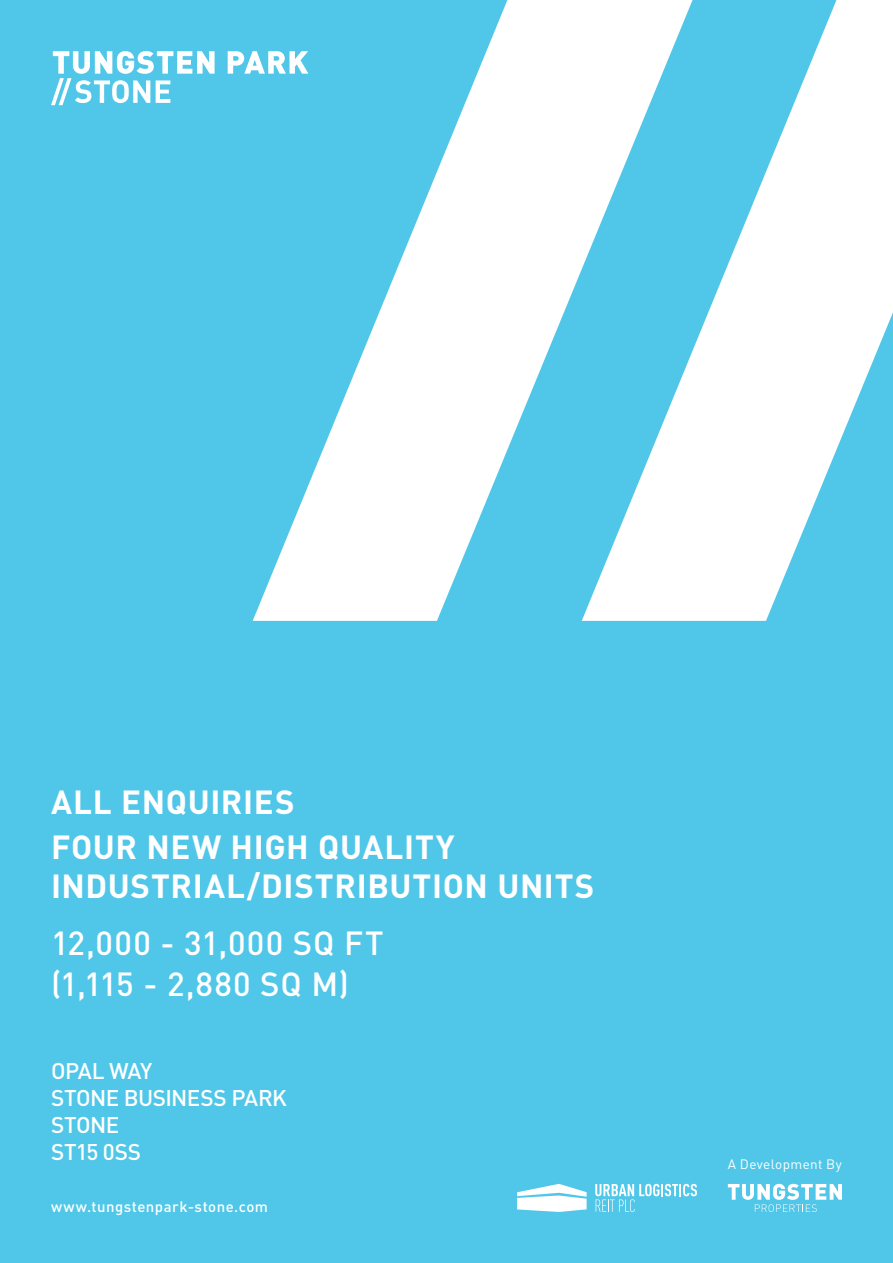
<style>
.page{position:relative;width:893px;height:1263px;background:#50c7e8}
.page>*{position:absolute;margin:0;border:0;box-sizing:border-box;transform-origin:0 0}
.t1{font:700 33px/44.5px "DIN Pro";letter-spacing:.02em;color:#fff}
.t2{font:500 33px/40.2px "DIN Pro";letter-spacing:.035em;color:#fff}
.t3{font:500 22.5px/27px "DIN Pro";letter-spacing:-.025em;color:#fff}
.t4{font:500 15px "DIN Pro";letter-spacing:.03em;color:#fff}
.t5{font:13.5px "DIN Pro";letter-spacing:.03em;color:#fff}
</style>
<div class="page">
<svg style="left:728px;top:1184px;width:114px;height:28px"></svg>
<svg style="left:253px;top:0;width:640px;height:621px;fill:#fff"></svg>
<svg style="left:228px;top:51px;width:80px;height:23px"></svg>
<svg style="left:51px;top:51px;width:164px;height:54px"></svg>
<svg style="left:517px;top:1184px;width:70px;height:28px"></svg>
<svg style="left:595px;top:1184px;width:102px;height:28px"></svg>
<p class="t1" style="left:51px;top:778px;width:405px">ALL ENQUIRIES<br>FOUR NEW HIGH QUALITY</p>
<p class="t1" style="left:51px;top:862px;width:545px">INDUSTRIAL/DISTRIBUTION UNITS</p>
<p class="t2" style="left:51px;top:922px;width:334px">12,000 - 31,000 SQ FT (1,115 - 2,880 SQ M)</p>
<p class="t3" style="left:51px;top:1056px;width:238px">OPAL WAY<br>STONE BUSINESS PARK<br>STONE<br>ST15 0SS</p>
<p class="t4" style="left:51px;top:1196px;width:219px">www.tungstenpark-stone.com</p>
<p class="t5" style="left:728px;top:1154px;width:116px">A Development By</p>
</div>
